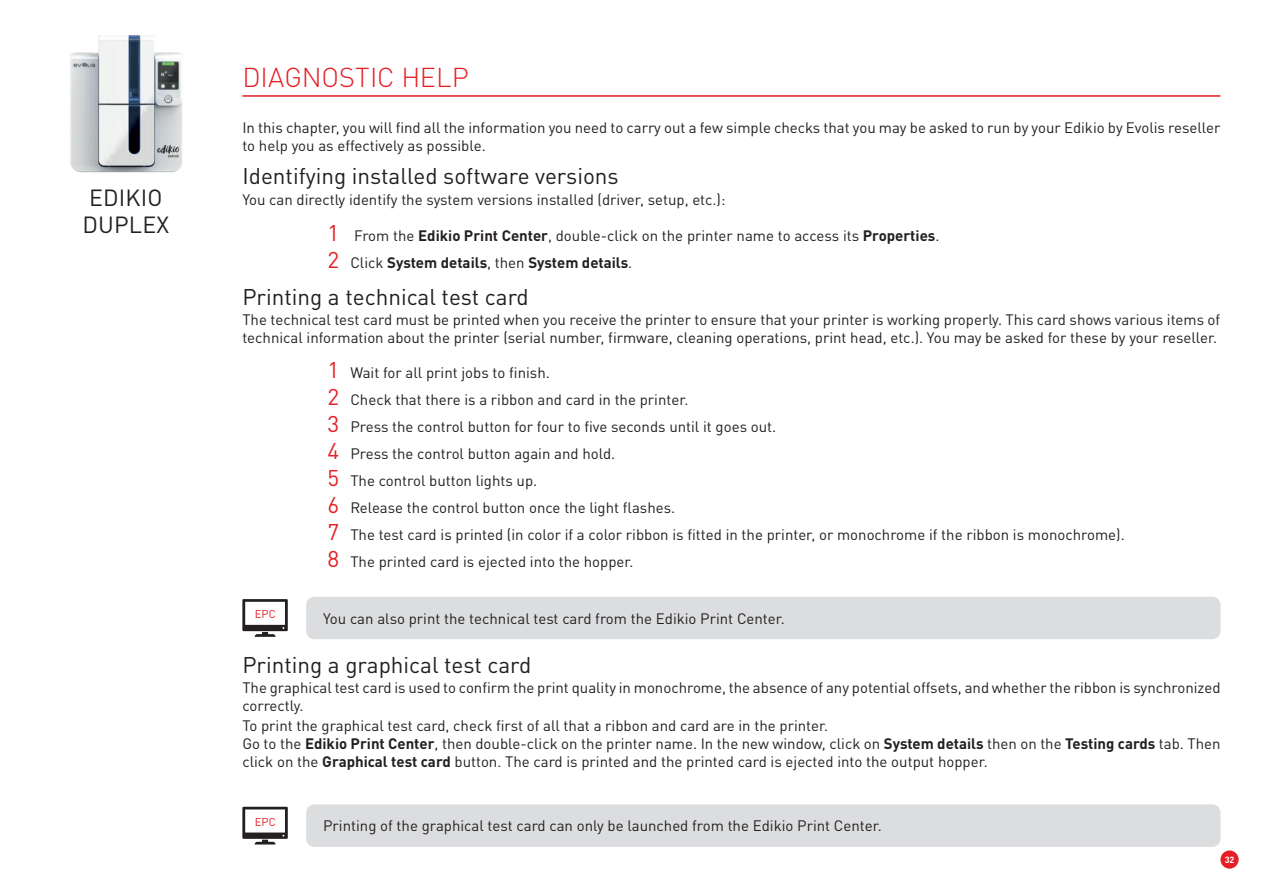
<style>
.page{position:relative;width:1263px;height:893px;background:#fff}
.page>*{position:absolute;margin:0;border:0;box-sizing:border-box;transform-origin:0 0}
.t1{font:300 27px "DIN";letter-spacing:-.005em;color:#e41f25}
.t2{font:23.1px/27.8px "DINOT";letter-spacing:.01em;color:#231f20}
.t3{font:22.5px "DINOT";color:#231f20}
.t4{font:15px/27px "DINOT";color:#231f20}
.t5{font:11.25px "DINOT";color:#e42027}
.t6{font:700 9px "DINOT";color:#fff}
.s1{font-size:22.5px;color:#e41f25}
.s2{font-weight:700}
</style>
<div class="page">
<img style="left:70px;top:35px;width:113px;height:138px">
<div style="left:1220px;top:850px;width:19px;height:19px;background:#e41f25;border-radius:50%"></div>
<hr style="left:242px;top:95px;width:978px;height:2px;background:#e41f25">
<div style="left:306px;top:597px;width:914px;height:42px;background:#dcdddf;border-radius:9px"></div>
<svg style="left:242px;top:599px;width:46px;height:38px"></svg>
<div style="left:306px;top:804px;width:914px;height:43px;background:#dcdddf;border-radius:9px"></div>
<svg style="left:242px;top:807px;width:46px;height:37px"></svg>
<h2 class="t2" style="left:82px;top:183px;width:88px">EDIKIO<br>DUPLEX</h2>
<h1 class="t1" style="left:242px;top:60px;width:228px">DIAGNOSTIC HELP</h1>
<p class="t4" style="left:242px;top:119px;width:979px;line-height:18px">In this chapter, you will find all the information you need to carry out a few simple checks that you may be asked to run by your Edikio by Evolis reseller to help you as effectively as possible.</p>
<h3 class="t3" style="left:242px;top:162px;width:378px">Identifying installed software versions</h3>
<p class="t4" style="left:242px;top:186px;width:485px">You can directly identify the system versions installed (driver, setup, etc.):</p>
<p class="t4" style="left:327px;top:222px;width:613px"><span class="s1">1</span> From the <span class="s2">Edikio Print Center</span>, double-click on the printer name to access its <span class="s2">Properties</span>.<br><span class="s1">2</span> Click <span class="s2">System details</span>, then <span class="s2">System details</span>.</p>
<h3 class="t3" style="left:242px;top:283px;width:288px">Printing a technical test card</h3>
<p class="t4" style="left:242px;top:310px;width:979px;line-height:18px">The technical test card must be printed when you receive the printer to ensure that your printer is working properly. This card shows various items of technical information about the printer (serial number, firmware, cleaning operations, print head, etc.). You may be asked for these by your reseller.</p>
<p class="t4" style="left:327px;top:359px;width:799px"><span class="s1">1</span> Wait for all print jobs to finish.<br><span class="s1">2</span> Check that there is a ribbon and card in the printer.<br><span class="s1">3</span> Press the control button for four to five seconds until it goes out.<br><span class="s1">4</span> Press the control button again and hold.<br><span class="s1">5</span> The control button lights up.<br><span class="s1">6</span> Release the control button once the light flashes.<br><span class="s1">7</span> The test card is printed (in color if a color ribbon is fitted in the printer, or monochrome if the ribbon is monochrome).<br><span class="s1">8</span> The printed card is ejected into the hopper.</p>
<p class="t5" style="left:255px;top:607px;width:23px">EPC</p>
<h3 class="t3" style="left:242px;top:651px;width:290px">Printing a graphical test card</h3>
<p class="t4" style="left:242px;top:678px;width:980px;line-height:18px">The graphical test card is used to confirm the print quality in monochrome, the absence of any potential offsets, and whether the ribbon is synchronized correctly.</p>
<p class="t4" style="left:242px;top:717px;width:980px;line-height:18px">To print the graphical test card, check first of all that a ribbon and card are in the printer.<br>Go to the <span class="s2">Edikio Print Center</span>, then double-click on the printer name. In the new window, click on <span class="s2">System details</span> then on the <span class="s2">Testing cards</span> tab. Then click on the <span class="s2">Graphical test card</span> button. The card is printed and the printed card is ejected into the output hopper.</p>
<p class="t4" style="left:323px;top:604px;width:463px">You can also print the technical test card from the Edikio Print Center.</p>
<p class="t5" style="left:255px;top:815px;width:23px">EPC</p>
<p class="t4" style="left:323px;top:812px;width:560px">Printing of the graphical test card can only be launched from the Edikio Print Center.</p>
<p class="t6" style="left:1225px;top:854px;width:11px">32</p>
</div>
